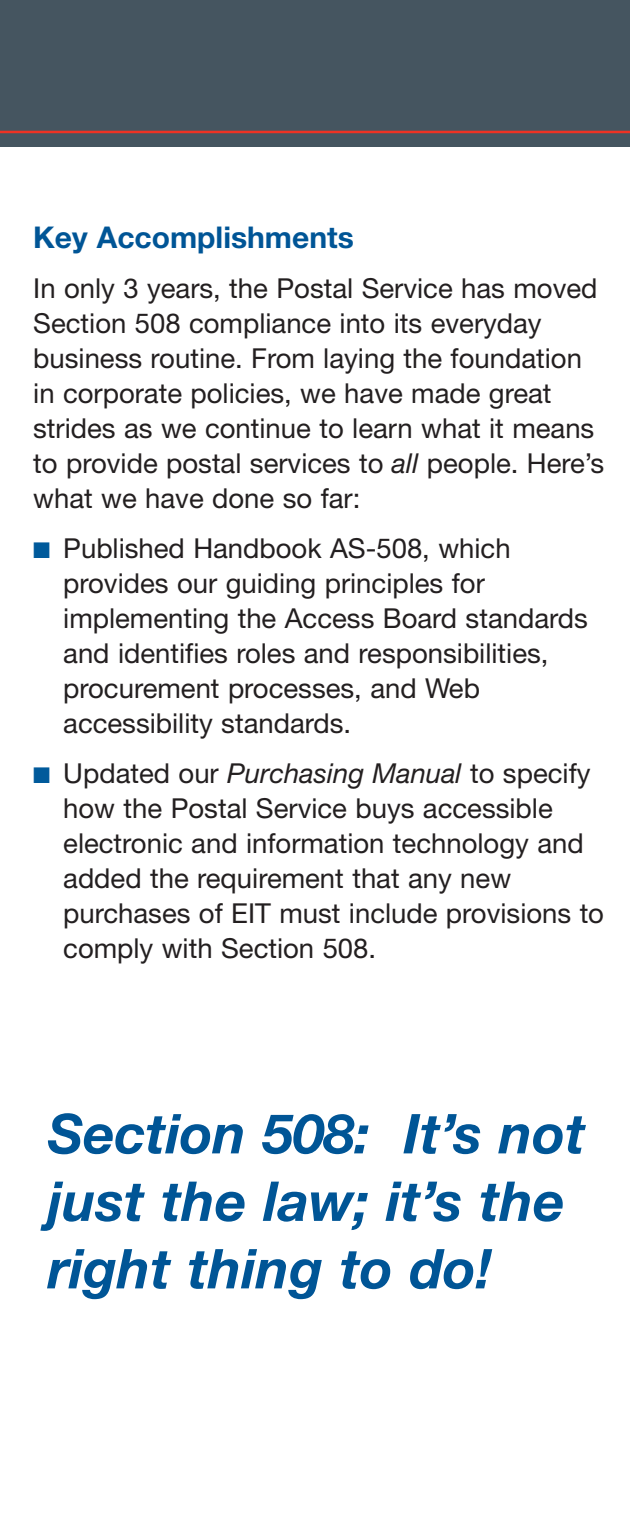
<style>
.page{position:relative;width:630px;height:1530px;background:#fff}
.page>*{position:absolute;margin:0;border:0;box-sizing:border-box;transform-origin:0 0}
.t1{font:italic 700 55px/67.5px "Helvetica Neue";color:#005596}
.t2{font:700 30px "Helvetica Neue";color:#005596}
.t3{font:27.5px/35px "Helvetica Neue";color:#231f20}
.s1{font-style:italic}
.s2{color:#005a9b}
</style>
<div class="page">
<div style="left:0;top:0;width:630px;height:147px;background:#455560"></div>
<p class="t2" style="left:33px;top:226px;width:322px">Key Accomplishments</p>
<p class="t3" style="left:33px;top:273px;width:573px">In only 3 years, the Postal Service has moved Section 508 compliance into its everyday business routine. From laying the foundation in corporate policies, we have made great strides as we continue to learn what it means to provide postal services to <span class="s1">all</span> people. Here’s what we have done so far:</p>
<p class="t3" style="left:63px;top:533px;width:526px;text-indent:-30px"><span class="s2">■</span> Published Handbook AS-508, which provides our guiding principles for implementing the Access Board standards and identifies roles and responsibilities, procurement processes, and Web accessibility standards.</p>
<p class="t3" style="left:63px;top:758px;width:542px;text-indent:-30px"><span class="s2">■</span> Updated our <span class="s1">Purchasing Manual</span> to specify how the Postal Service buys accessible electronic and information technology and added the requirement that any new purchases of EIT must include provisions to comply with Section 508.</p>
<h1 class="t1" style="left:48px;top:1105px;width:539px">Section 508: It’s not just the law; it’s the right thing to do!</h1>
</div>
